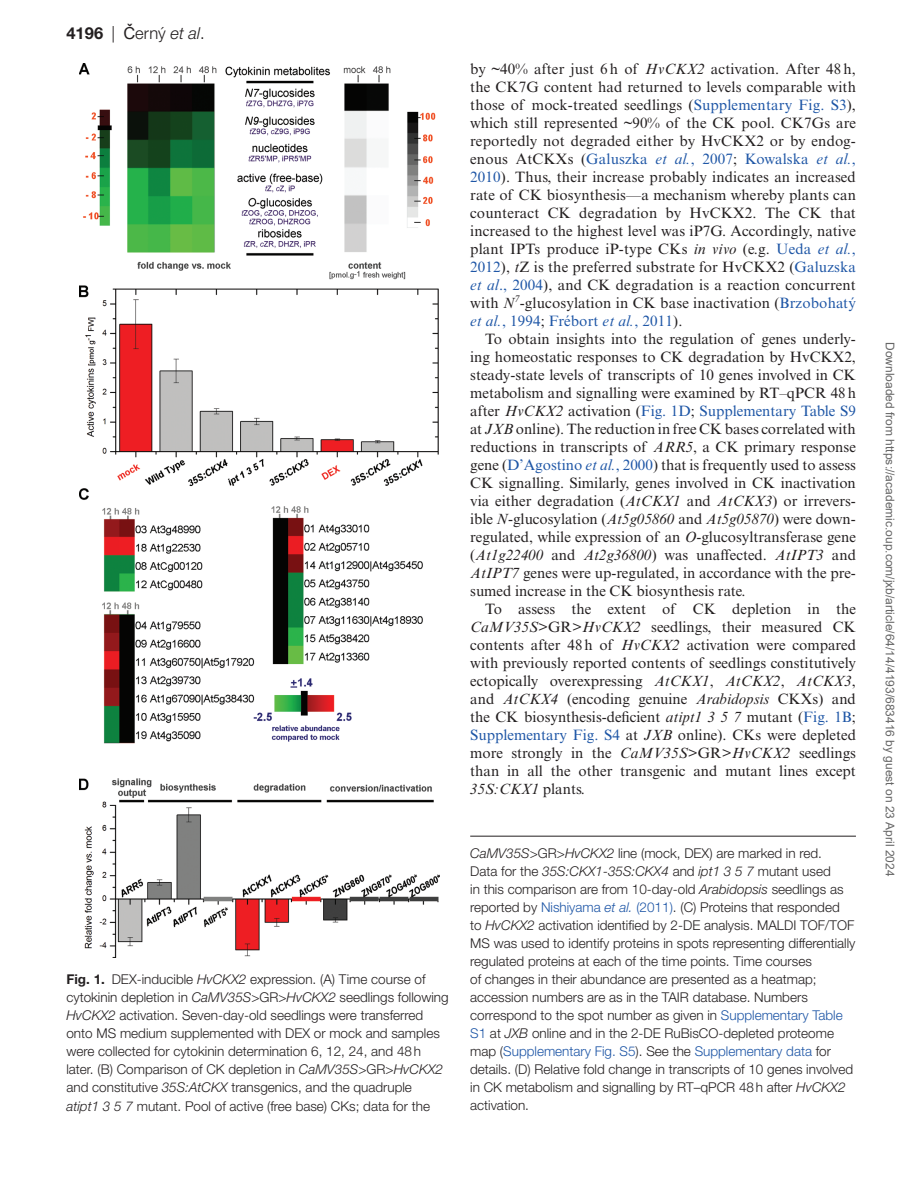
<style>
.page{position:relative;width:919px;height:1187px;background:#fff}
.page>*{position:absolute;margin:0;border:0;box-sizing:border-box;transform-origin:0 0}
.t1{font:300 16.5px "Helvetica Neue LT Std";color:#231f20}
.t2{font:15px/18px "Times New Roman MT Std";color:#231f20;text-align:justify}
.t3{font:300 13.5px/18px "Helvetica Neue LT Std";color:#231f20}
.t4{font:12px "Arial";color:#666}
.s1{font-weight:700}
.s2{font-family:"Arial Unicode MS";font-weight:400}
.s3{font-style:italic}
.s4{color:#1e56a6}
.s5{font-style:italic;color:#1e56a6}
</style>
<div class="page">
<hr style="left:470px;top:835px;width:385px;height:1px;background:#231f20">
<img style="left:79px;top:63px;width:360px;height:894px">
<p class="t1" style="left:66px;top:23px;width:140px"><span class="s1">4196</span> | <span class="s2">Č</span>erný <span class="s3">et al</span>.</p>
<p class="t3" style="left:66px;top:970px;width:384px"><span class="s1">Fig. 1.</span> DEX-inducible <span class="s3">HvCKX2</span> expression. (A) Time course of cytokinin depletion in <span class="s3">CaMV35S&gt;</span>GR<span class="s3">&gt;HvCKX2</span> seedlings following <span class="s3">HvCKX2</span> activation. Seven-day-old seedlings were transferred onto MS medium supplemented with DEX or mock and samples were collected for cytokinin determination 6, 12, 24, and 48h later. (B) Comparison of CK depletion in <span class="s3">CaMV35S</span>&gt;GR&gt;<span class="s3">HvCKX2 </span>and constitutive <span class="s3">35S:AtCKX</span> transgenics, and the quadruple<br><span class="s3">atipt1 3 5 7</span> mutant. Pool of active (free base) CKs; data for the</p>
<p class="t2" style="left:470px;top:60px;width:387px">by ~40% after just 6 h of <span class="s3">HvCKX2</span> activation. After 48 h, the CK7G content had returned to levels comparable with those of mock-treated seedlings (<span class="s4">Supplementary Fig. S3</span>), which still represented ~90% of the CK pool. CK7Gs are reportedly not degraded either by HvCKX2 or by endog&shy;enous AtCKXs (<span class="s4">Galuszka</span> <span class="s5">et al.</span><span class="s4">, 2007</span>; <span class="s4">Kowalska</span> <span class="s5">et al.</span><span class="s4">, 2010</span>). Thus, their increase probably indicates an increased rate of CK biosynthesis—a mechanism whereby plants can counteract CK degradation by HvCKX2. The CK that increased to the highest level was iP7G. Accordingly, native plant IPTs produce iP-type CKs <span class="s3">in vivo</span> (e.g. <span class="s4">Ueda</span> <span class="s5">et al.</span><span class="s4">, 2012</span>), <span class="s3">t</span>Z is the preferred substrate for HvCKX2 (<span class="s4">Galuzska </span><span class="s5">et al</span><span class="s4">., 2004</span>), and CK degradation is a reaction concurrent with <span class="s3">N</span><sup>7</sup>-glucosylation in CK base inactivation (<span class="s4">Brzobohatý </span><span class="s5">et al.</span><span class="s4">, 1994</span>; <span class="s4">Frébort</span> <span class="s5">et al.</span><span class="s4">, 2011</span>).</p>
<p class="t2" style="left:470px;top:330px;width:387px;text-indent:15px">To obtain insights into the regulation of genes underly&shy;ing homeostatic responses to CK degradation by HvCKX2, steady-state levels of transcripts of 10 genes involved in CK metabolism and signalling were examined by RT–qPCR 48h after <span class="s3">HvCKX2</span> activation (<span class="s4">Fig. 1D</span>; <span class="s4">Supplementary Table S9 </span>at <span class="s3">JXB</span> online). The reduction in free CK bases correlated with reductions in transcripts of <span class="s3">ARR5</span>, a CK primary response gene (<span class="s4">D’Agostino</span> <span class="s5">et al.</span><span class="s4">, 2000</span>) that is frequently used to assess CK signalling. Similarly, genes involved in CK inactivation via either degradation (<span class="s3">AtCKX1</span> and <span class="s3">AtCKX3</span>) or irrevers&shy;ible <span class="s3">N</span>-glucosylation (<span class="s3">At5g05860</span> and <span class="s3">At5g05870</span>) were down&shy;regulated, while expression of an <span class="s3">O</span>-glucosyltransferase gene (<span class="s3">At1g22400</span> and <span class="s3">At2g36800</span>) was unaffected. <span class="s3">AtIPT3</span> and <span class="s3">AtIPT7</span> genes were up-regulated, in accordance with the pre&shy;sumed increase in the CK biosynthesis rate.</p>
<p class="t2" style="left:470px;top:600px;width:387px;text-indent:15px">To assess the extent of CK depletion in the <span class="s3">CaMV35S</span>&gt;GR&gt;<span class="s3">HvCKX2</span> seedlings, their measured CK contents after 48h of <span class="s3">HvCKX2</span> activation were compared with previously reported contents of seedlings constitutively ectopically overexpressing <span class="s3">AtCKX1</span>, <span class="s3">AtCKX2</span>, <span class="s3">AtCKX3</span>, and <span class="s3">AtCKX4</span> (encoding genuine <span class="s3">Arabidopsis</span> CKXs) and the CK biosynthesis-deficient <span class="s3">atipt1 3 5 7</span> mutant (<span class="s4">Fig. 1B</span>; <span class="s4">Supplementary Fig. S4</span> at <span class="s3">JXB</span> online). CKs were depleted more strongly in the <span class="s3">CaMV35S</span>&gt;GR&gt;<span class="s3">HvCKX2</span> seedlings than in all the other transgenic and mutant lines except <span class="s3">35S:CKX1</span> plants.</p>
<p class="t3" style="left:470px;top:844px;width:387px"><span class="s3">CaMV35S</span>&gt;GR&gt;<span class="s3">HvCKX2</span> line (mock, DEX) are marked in red.<br>Data for the <span class="s3">35S:CKX1-35S:CKX4</span> and <span class="s3">ipt1 3 5 7</span> mutant used<br>in this comparison are from 10-day-old <span class="s3">Arabidopsis</span> seedlings as reported by <span class="s4">Nishiyama</span> <span class="s5">et al.</span> <span class="s4">(2011)</span>. (C) Proteins that responded<br>to <span class="s3">HvCKX2</span> activation identified by 2-DE analysis. MALDI TOF/TOF MS was used to identify proteins in spots representing differentially regulated proteins at each of the time points. Time courses<br>of changes in their abundance are presented as a heatmap; accession numbers are as in the TAIR database. Numbers correspond to the spot number as given in <span class="s4">Supplementary Table S1</span> at <span class="s3">JXB</span> online and in the 2-DE RuBisCO-depleted proteome map (<span class="s4">Supplementary Fig. S5</span>). See the <span class="s4">Supplementary data</span> for details. (D) Relative fold change in transcripts of 10 genes involved in CK metabolism and signalling by RT–qPCR 48h after <span class="s3">HvCKX2 </span>activation.</p>
<p class="t4" style="left:894px;top:342px;width:535px;rotate:90deg">Downloaded from https://academic.oup.com/jxb/article/64/14/4193/683416 by guest on 23 April 2024</p>
</div>
